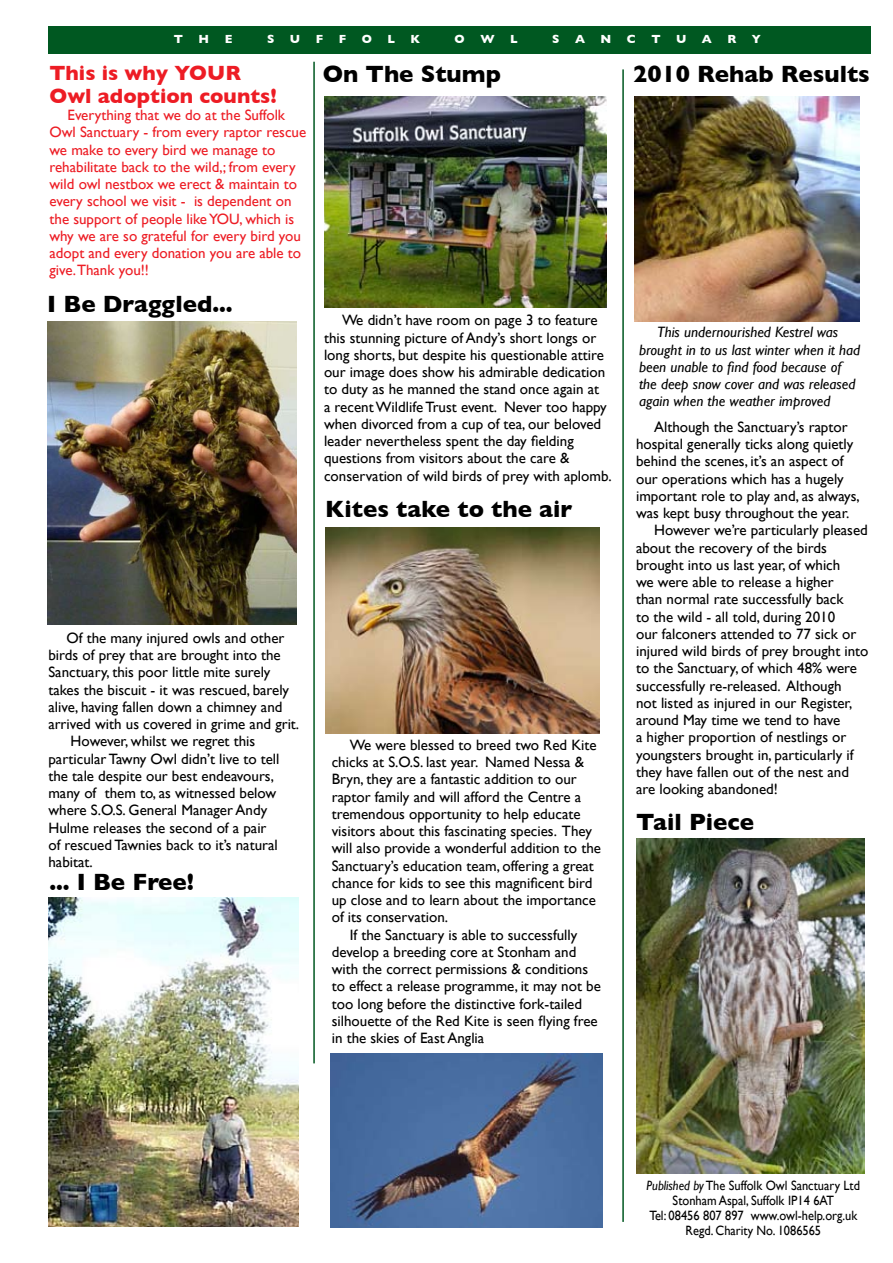
<style>
.page{position:relative;width:893px;height:1263px;background:#fff}
.page>*{position:absolute;margin:0;border:0;box-sizing:border-box;transform-origin:0 0}
.t1{font:700 24px "Gill Sans";color:#000}
.t2{font:700 21px/22.5px "Gill Sans";color:#ed1c24}
.t3{font:15px/17.2px "Gill Sans";color:#000}
.t4{font:15px/17.2px "Gill Sans";color:#ed1c24}
.t5{font:italic 15px/17.2px "Gill Sans";color:#000}
.t6{font:13.5px/15px "Gill Sans";color:#000;text-align:center;scale:.92 1}
.t7{font:700 12px "Gill Sans";color:#fff}
.s1{font-style:italic}
</style>
<div class="page">
<div style="left:48px;top:26px;width:822px;height:28px;background:#005821"></div>
<img style="left:47px;top:321px;width:250px;height:303px">
<img style="left:48px;top:898px;width:251px;height:328px">
<img style="left:325px;top:527px;width:274px;height:206px">
<img style="left:324px;top:96px;width:282px;height:212px">
<hr style="left:313px;top:62px;width:2px;height:1001px;background:#005821">
<hr style="left:622px;top:69px;width:2px;height:1153px;background:#005821">
<img style="left:330px;top:1053px;width:273px;height:174px">
<img style="left:636px;top:838px;width:228px;height:335px">
<img style="left:634px;top:96px;width:225px;height:225px">
<p class="t7" style="left:174px;top:31px;width:11px">T</p>
<p class="t7" style="left:199px;top:31px;width:12px">H</p>
<p class="t7" style="left:225px;top:31px;width:9px">E</p>
<p class="t7" style="left:267px;top:31px;width:9px">S</p>
<p class="t7" style="left:290px;top:31px;width:12px">U</p>
<p class="t7" style="left:316px;top:31px;width:9px">F</p>
<p class="t7" style="left:339px;top:31px;width:9px">F</p>
<p class="t7" style="left:362px;top:31px;width:12px">O</p>
<p class="t7" style="left:387px;top:31px;width:9px">L</p>
<p class="t7" style="left:410px;top:31px;width:11px">K</p>
<p class="t7" style="left:455px;top:31px;width:12px">O</p>
<p class="t7" style="left:480px;top:31px;width:16px">W</p>
<p class="t7" style="left:510px;top:31px;width:9px">L</p>
<p class="t7" style="left:552px;top:31px;width:9px">S</p>
<p class="t7" style="left:575px;top:31px;width:11px">A</p>
<p class="t7" style="left:601px;top:31px;width:12px">N</p>
<p class="t7" style="left:627px;top:31px;width:10px">C</p>
<p class="t7" style="left:651px;top:31px;width:11px">T</p>
<p class="t7" style="left:676px;top:31px;width:12px">U</p>
<p class="t7" style="left:702px;top:31px;width:11px">A</p>
<p class="t7" style="left:727px;top:31px;width:10px">R</p>
<p class="t7" style="left:752px;top:31px;width:11px">Y</p>
<h2 class="t2" style="left:50px;top:62px;width:229px">This is why YOUR<br>Owl adoption counts!</h2>
<p class="t4" style="left:50px;top:106px;width:258px;text-indent:18px">Everything that we do at the Suffolk Owl Sanctuary - from every raptor rescue we make to every bird we manage to rehabilitate back to the wild,; from every wild owl nestbox we erect &amp; maintain to every school we visit - is dependent on the support of people like YOU, which is why we are so grateful for every bird you adopt and every donation you are able to give.Thank you!!</p>
<h1 class="t1" style="left:47px;top:290px;width:187px">I Be Draggled...</h1>
<p class="t3" style="left:66px;top:629px;width:220px">Of the many injured owls and other</p>
<p class="t3" style="left:48px;top:646px;width:234px">birds of prey that are brought into the</p>
<p class="t3" style="left:48px;top:663px;width:224px">Sanctuary, this poor little mite surely</p>
<p class="t3" style="left:48px;top:681px;width:242px">takes the biscuit - it was rescued, barely</p>
<p class="t3" style="left:48px;top:698px;width:236px">alive, having fallen down a chimney and</p>
<p class="t3" style="left:48px;top:715px;width:252px">arrived with us covered in grime and grit.</p>
<p class="t3" style="left:71px;top:732px;width:186px">However, whilst we regret this</p>
<p class="t3" style="left:48px;top:750px;width:233px">particular Tawny Owl didn’t live to tell</p>
<p class="t3" style="left:48px;top:767px;width:227px">the tale despite our best endeavours,</p>
<p class="t3" style="left:48px;top:784px;width:229px">many of them to, as witnessed below</p>
<p class="t3" style="left:48px;top:801px;width:220px">where S.O.S. General Manager Andy</p>
<p class="t3" style="left:48px;top:819px;width:220px">Hulme releases the second of a pair</p>
<p class="t3" style="left:48px;top:836px;width:231px">of rescued Tawnies back to it’s natural</p>
<p class="t3" style="left:48px;top:853px;width:46px">habitat.</p>
<h1 class="t1" style="left:50px;top:868px;width:146px">... I Be Free!</h1>
<h1 class="t1" style="left:323px;top:60px;width:180px">On The Stump</h1>
<h1 class="t1" style="left:633px;top:60px;width:238px">2010 Rehab Results</h1>
<p class="t3" style="left:324px;top:312px;width:289px;text-indent:18px">We didn’t have room on page 3 to feature this stunning picture of Andy’s short longs or long shorts, but despite his questionable attire our image does show his admirable dedication to duty as he manned the stand once again at<br>a recent Wildlife Trust event. Never too happy when divorced from a cup of tea, our beloved leader nevertheless spent the day fielding questions from visitors about the care &amp; conservation of wild birds of prey with aplomb.</p>
<h1 class="t1" style="left:325px;top:494px;width:249px">Kites take to the air</h1>
<p class="t3" style="left:350px;top:736px;width:248px">We were blessed to breed two Red Kite</p>
<p class="t3" style="left:332px;top:753px;width:254px">chicks at S.O.S. last year. Named Nessa &amp;</p>
<p class="t3" style="left:332px;top:770px;width:247px">Bryn, they are a fantastic addition to our</p>
<p class="t3" style="left:332px;top:788px;width:251px">raptor family and will afford the Centre a</p>
<p class="t3" style="left:332px;top:805px;width:250px">tremendous opportunity to help educate</p>
<p class="t3" style="left:332px;top:822px;width:262px">visitors about this fascinating species. They</p>
<p class="t3" style="left:332px;top:839px;width:271px">will also provide a wonderful addition to the</p>
<p class="t3" style="left:332px;top:857px;width:264px">Sanctuary’s education team, offering a great</p>
<p class="t3" style="left:332px;top:874px;width:262px">chance for kids to see this magnificent bird</p>
<p class="t3" style="left:332px;top:891px;width:266px">up close and to learn about the importance</p>
<p class="t3" style="left:332px;top:908px;width:118px">of its conservation.</p>
<p class="t3" style="left:350px;top:926px;width:229px">If the Sanctuary is able to successfully</p>
<p class="t3" style="left:332px;top:943px;width:246px">develop a breeding core at Stonham and</p>
<p class="t3" style="left:332px;top:960px;width:258px">with the correct permissions &amp; conditions</p>
<p class="t3" style="left:332px;top:977px;width:271px">to effect a release programme, it may not be</p>
<p class="t3" style="left:332px;top:995px;width:252px">too long before the distinctive fork-tailed</p>
<p class="t3" style="left:332px;top:1012px;width:267px">silhouette of the Red Kite is seen flying free</p>
<p class="t3" style="left:332px;top:1029px;width:154px">in the skies of East Anglia</p>
<p class="t5" style="left:639px;top:324px;width:223px;text-indent:18px">This undernourished Kestrel was brought in to us last winter when it had been unable to find food because of the deep snow cover and was released again when the weather improved</p>
<p class="t3" style="left:654px;top:418px;width:195px">Although the Sanctuary’s raptor</p>
<p class="t3" style="left:636px;top:435px;width:219px">hospital generally ticks along quietly</p>
<p class="t3" style="left:636px;top:453px;width:209px">behind the scenes, it’s an aspect of</p>
<p class="t3" style="left:636px;top:470px;width:209px">our operations which has a hugely</p>
<p class="t3" style="left:636px;top:487px;width:225px">important role to play and, as always,</p>
<p class="t3" style="left:636px;top:504px;width:215px">was kept busy throughout the year.</p>
<p class="t3" style="left:654px;top:522px;width:215px">However we’re particularly pleased</p>
<p class="t3" style="left:636px;top:539px;width:192px">about the recovery of the birds</p>
<p class="t3" style="left:636px;top:556px;width:206px">brought into us last year, of which</p>
<p class="t3" style="left:636px;top:573px;width:199px">we were able to release a higher</p>
<p class="t3" style="left:636px;top:591px;width:209px">than normal rate successfully back</p>
<p class="t3" style="left:636px;top:608px;width:201px">to the wild - all told, during 2010</p>
<p class="t3" style="left:636px;top:625px;width:222px">our falconers attended to 77 sick or</p>
<p class="t3" style="left:636px;top:642px;width:234px">injured wild birds of prey brought into</p>
<p class="t3" style="left:636px;top:660px;width:223px">to the Sanctuary, of which 48% were</p>
<p class="t3" style="left:636px;top:677px;width:207px">successfully re-released. Although</p>
<p class="t3" style="left:636px;top:694px;width:218px">not listed as injured in our Register,</p>
<p class="t3" style="left:636px;top:711px;width:206px">around May time we tend to have</p>
<p class="t3" style="left:636px;top:729px;width:212px">a higher proportion of nestlings or</p>
<p class="t3" style="left:636px;top:746px;width:219px">youngsters brought in, particularly if</p>
<p class="t3" style="left:636px;top:763px;width:214px">they have fallen out of the nest and</p>
<p class="t3" style="left:636px;top:780px;width:143px">are looking abandoned!</p>
<h1 class="t1" style="left:636px;top:807px;width:119px">Tail Piece</h1>
<p class="t6" style="left:647px;top:1178px;width:234px"><span class="s1">Published by</span> The Suffolk Owl Sanctuary Ltd Stonham Aspal, Suffolk IP14 6AT<br>Tel: 08456 807 897 www.owl-help.org.uk Regd. Charity No. 1086565</p>
</div>
